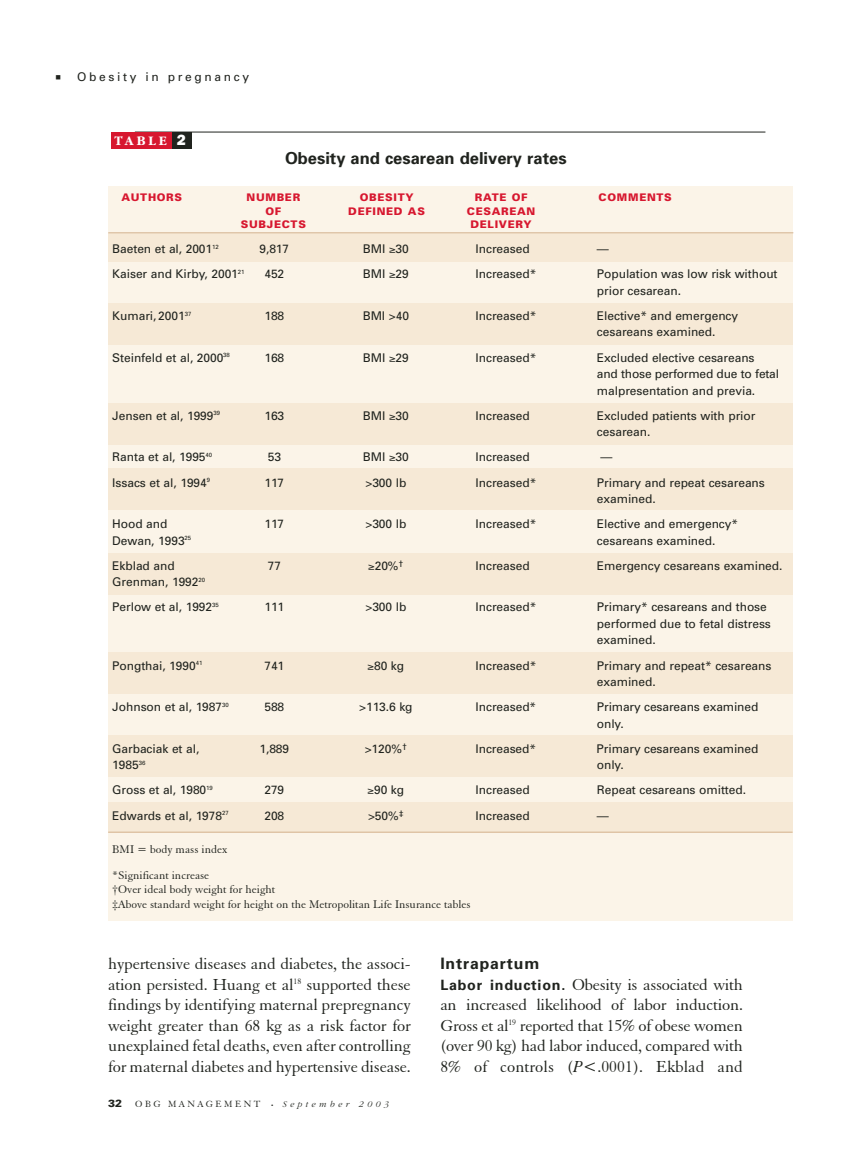
<style>
.page{position:relative;width:851px;height:1161px;background:#fff}
.page>*{position:absolute;margin:0;border:0;box-sizing:border-box;transform-origin:0 0}
.t1{font:17.25px/20.7px "Elegant Garamond BT";letter-spacing:-.01em;color:#20231e;text-align:justify}
.t2{font:700 16.5px "Univers";color:#20231e}
.t3{font:700 15.75px "Univers";letter-spacing:.055em;color:#20231e}
.t4{font:700 13.5px "Garamond";letter-spacing:.225em;color:#fff}
.t5{font:12px/16.5px "Univers";letter-spacing:-.005em;color:#20231e}
.t6{font:12px/25.8px "Elegant Garamond BT";color:#20231e}
.t7{font:12px "Univers";letter-spacing:.22em;color:#20231e}
.t8{font:900 10.5px "Univers";letter-spacing:.065em;color:#d7172f}
.t9{font:900 10.5px "Univers";color:#20231e}
.t10{font:9.75px "Elegant Garamond BT";letter-spacing:.25em;color:#20231e}
.s1{font-family:"Franklin Gothic";font-weight:800;font-size:15px}
.s2{font-family:"Univers";font-weight:700;font-size:14.25px}
.s3{font-style:italic}
.s4{font-family:"Janson Text";font-size:4.5px}
.s5{font-family:"Garamond";font-weight:300;font-style:italic;font-size:9px}
</style>
<div class="page">
<div style="left:108px;top:187px;width:684px;height:734px;background:#fbf4e8"></div>
<hr style="left:135px;top:132px;width:630px;height:1px;background:#20231e">
<div style="left:171px;top:132px;width:20px;height:16px;background:#20231e"></div>
<div style="left:111px;top:132px;width:60px;height:16px;background:#d7172f"></div>
<div style="left:108px;top:233px;width:684px;height:29px;background:#f6e9d6"></div>
<div style="left:108px;top:303px;width:684px;height:42px;background:#f6e9d6"></div>
<div style="left:108px;top:404px;width:684px;height:41px;background:#f6e9d6"></div>
<div style="left:108px;top:468px;width:684px;height:42px;background:#f6e9d6"></div>
<div style="left:108px;top:554px;width:684px;height:41px;background:#f6e9d6"></div>
<div style="left:108px;top:653px;width:684px;height:41px;background:#f6e9d6"></div>
<div style="left:108px;top:735px;width:684px;height:42px;background:#f6e9d6"></div>
<div style="left:108px;top:802px;width:684px;height:31px;background:#f6e9d6"></div>
<hr style="left:108px;top:233px;width:685px;height:1px;background:#d4b390">
<hr style="left:108px;top:832px;width:684px;height:1px;background:#d4b390">
<p class="t7" style="left:77px;top:72px;width:174px">Obesity in pregnancy</p>
<p class="t4" style="left:114px;top:135px;width:73px">TABLE <span class="s1">2</span></p>
<h2 class="t2" style="left:285px;top:153px;width:283px">Obesity and cesarean delivery rates</h2>
<p class="t8" style="left:121px;top:193px;width:62px">AUTHORS</p>
<p class="t8" style="left:246px;top:193px;width:55px">NUMBER</p>
<p class="t8" style="left:360px;top:193px;width:55px">OBESITY</p>
<p class="t8" style="left:474px;top:193px;width:54px">RATE OF</p>
<p class="t8" style="left:598px;top:193px;width:75px">COMMENTS</p>
<p class="t8" style="left:265px;top:207px;width:17px">OF</p>
<p class="t8" style="left:348px;top:207px;width:78px">DEFINED AS</p>
<p class="t8" style="left:467px;top:207px;width:70px">CESAREAN</p>
<p class="t8" style="left:241px;top:220px;width:66px">SUBJECTS</p>
<p class="t8" style="left:470px;top:220px;width:63px">DELIVERY</p>
<p class="t5" style="left:112px;top:242px;width:108px">Baeten et al, 2001<sup>12</sup></p>
<p class="t5" style="left:259px;top:242px;width:31px">9,817</p>
<p class="t5" style="left:363px;top:242px;width:47px">BMI ≥30</p>
<p class="t5" style="left:475px;top:242px;width:56px">Increased</p>
<p class="t5" style="left:597px;top:242px;width:13px">—</p>
<p class="t5" style="left:112px;top:267px;width:134px">Kaiser and Kirby, 2001<sup>21</sup></p>
<p class="t5" style="left:264px;top:267px;width:21px">452</p>
<p class="t5" style="left:363px;top:267px;width:47px">BMI ≥29</p>
<p class="t5" style="left:475px;top:267px;width:62px">Increased*</p>
<p class="t5" style="left:597px;top:267px;width:182px">Population was low risk without prior cesarean.</p>
<p class="t5" style="left:112px;top:309px;width:81px">Kumari, 2001<sup>37</sup></p>
<p class="t5" style="left:264px;top:309px;width:21px">188</p>
<p class="t5" style="left:363px;top:309px;width:48px">BMI &gt;40</p>
<p class="t5" style="left:475px;top:309px;width:62px">Increased*</p>
<p class="t5" style="left:597px;top:309px;width:143px">Elective* and emergency cesareans examined.</p>
<p class="t5" style="left:112px;top:350px;width:119px">Steinfeld et al, 2000<sup>38</sup></p>
<p class="t5" style="left:264px;top:350px;width:21px">168</p>
<p class="t5" style="left:363px;top:350px;width:47px">BMI ≥29</p>
<p class="t5" style="left:475px;top:350px;width:62px">Increased*</p>
<p class="t5" style="left:597px;top:350px;width:184px">Excluded elective cesareans<br>and those performed due to fetal malpresentation and previa.</p>
<p class="t5" style="left:112px;top:408px;width:109px">Jensen et al, 1999<sup>39</sup></p>
<p class="t5" style="left:264px;top:408px;width:21px">163</p>
<p class="t5" style="left:363px;top:408px;width:47px">BMI ≥30</p>
<p class="t5" style="left:475px;top:408px;width:56px">Increased</p>
<p class="t5" style="left:597px;top:408px;width:160px">Excluded patients with prior cesarean.</p>
<p class="t5" style="left:112px;top:450px;width:101px">Ranta et al, 1995<sup>40</sup></p>
<p class="t5" style="left:268px;top:450px;width:15px">53</p>
<p class="t5" style="left:363px;top:450px;width:47px">BMI ≥30</p>
<p class="t5" style="left:475px;top:450px;width:56px">Increased</p>
<p class="t5" style="left:600px;top:450px;width:13px">—</p>
<p class="t5" style="left:112px;top:475px;width:99px">Issacs et al, 1994<sup>9</sup></p>
<p class="t5" style="left:264px;top:475px;width:21px">117</p>
<p class="t5" style="left:365px;top:475px;width:42px">&gt;300 lb</p>
<p class="t5" style="left:475px;top:475px;width:62px">Increased*</p>
<p class="t5" style="left:597px;top:475px;width:169px">Primary and repeat cesareans examined.</p>
<p class="t5" style="left:112px;top:517px;width:57px">Hood and</p>
<p class="t5" style="left:264px;top:517px;width:21px">117</p>
<p class="t5" style="left:365px;top:517px;width:42px">&gt;300 lb</p>
<p class="t5" style="left:475px;top:517px;width:62px">Increased*</p>
<p class="t5" style="left:597px;top:517px;width:143px">Elective and emergency*</p>
<p class="t5" style="left:112px;top:533px;width:80px">Dewan, 1993<sup>25</sup></p>
<p class="t5" style="left:597px;top:533px;width:120px">cesareans examined.</p>
<p class="t5" style="left:112px;top:558px;width:64px">Ekblad and</p>
<p class="t5" style="left:268px;top:558px;width:15px">77</p>
<p class="t5" style="left:368px;top:558px;width:37px">≥20%<sup>†</sup></p>
<p class="t5" style="left:475px;top:558px;width:56px">Increased</p>
<p class="t5" style="left:597px;top:558px;width:187px">Emergency cesareans examined.</p>
<p class="t5" style="left:112px;top:571px;width:108px;line-height:25.2px">Grenman, 1992<sup>20<br></sup>Perlow et al, 1992<sup>35</sup></p>
<p class="t5" style="left:264px;top:600px;width:21px">111</p>
<p class="t5" style="left:365px;top:600px;width:42px">&gt;300 lb</p>
<p class="t5" style="left:475px;top:600px;width:62px">Increased*</p>
<p class="t5" style="left:597px;top:600px;width:175px">Primary* cesareans and those performed due to fetal distress examined.</p>
<p class="t5" style="left:112px;top:658px;width:92px">Pongthai, 1990<sup>41</sup></p>
<p class="t5" style="left:264px;top:658px;width:21px">741</p>
<p class="t5" style="left:367px;top:658px;width:38px">≥80 kg</p>
<p class="t5" style="left:475px;top:658px;width:62px">Increased*</p>
<p class="t5" style="left:597px;top:658px;width:176px">Primary and repeat* cesareans examined.</p>
<p class="t5" style="left:112px;top:700px;width:118px">Johnson et al, 1987<sup>30</sup></p>
<p class="t5" style="left:264px;top:700px;width:21px">588</p>
<p class="t5" style="left:359px;top:700px;width:55px">&gt;113.6 kg</p>
<p class="t5" style="left:475px;top:700px;width:62px">Increased*</p>
<p class="t5" style="left:597px;top:700px;width:163px">Primary cesareans examined only.</p>
<p class="t5" style="left:112px;top:741px;width:89px">Garbaciak et al,</p>
<p class="t5" style="left:259px;top:741px;width:31px">1,889</p>
<p class="t5" style="left:364px;top:741px;width:44px">&gt;120%<sup>†</sup></p>
<p class="t5" style="left:475px;top:741px;width:62px">Increased*</p>
<p class="t5" style="left:596px;top:741px;width:163px">Primary cesareans examined</p>
<p class="t5" style="left:112px;top:758px;width:35px">1985<sup>36</sup></p>
<p class="t5" style="left:597px;top:758px;width:28px">only.</p>
<p class="t5" style="left:112px;top:783px;width:102px">Gross et al, 1980<sup>19</sup></p>
<p class="t5" style="left:264px;top:783px;width:21px">279</p>
<p class="t5" style="left:367px;top:783px;width:38px">≥90 kg</p>
<p class="t5" style="left:475px;top:783px;width:56px">Increased</p>
<p class="t5" style="left:597px;top:783px;width:151px">Repeat cesareans omitted.</p>
<p class="t5" style="left:112px;top:808px;width:118px">Edwards et al, 1978<sup>27</sup></p>
<p class="t5" style="left:264px;top:808px;width:21px">208</p>
<p class="t5" style="left:368px;top:808px;width:37px">&gt;50%<sup>‡</sup></p>
<p class="t5" style="left:475px;top:808px;width:56px">Increased</p>
<p class="t5" style="left:597px;top:808px;width:13px">—</p>
<p class="t6" style="left:112px;top:838px;width:116px">BMI = body mass index *Significant increase</p>
<p class="t6" style="left:112px;top:884px;width:360px;line-height:14.4px">†Over ideal body weight for height<br>‡Above standard weight for height on the Metropolitan Life Insurance tables</p>
<p class="t1" style="left:108px;top:955px;width:304px">hypertensive diseases and diabetes, the associ&shy;ation persisted. Huang et al<sup>18</sup> supported these findings by identifying maternal prepregnancy weight greater than 68 kg as a risk factor for unexplained fetal deaths, even after controlling for maternal diabetes and hypertensive disease.</p>
<h3 class="t3" style="left:440px;top:958px;width:100px">Intrapartum</h3>
<h1 class="t1" style="left:440px;top:976px;width:304px"><span class="s2">Labor induction.</span> Obesity is associated with an increased likelihood of labor induction.<br>Gross et al<sup>19</sup> reported that 15% of obese women (over 90 kg) had labor induced, compared with 8% of controls (<span class="s3">P</span>&lt;.0001). Ekblad and</h1>
<p class="t9" style="left:108px;top:1100px;width:16px">32</p>
<p class="t10" style="left:135px;top:1101px;width:254px">OBG MANAGEMENT <span class="s4">•</span> <span class="s5">September 2003</span></p>
</div>
